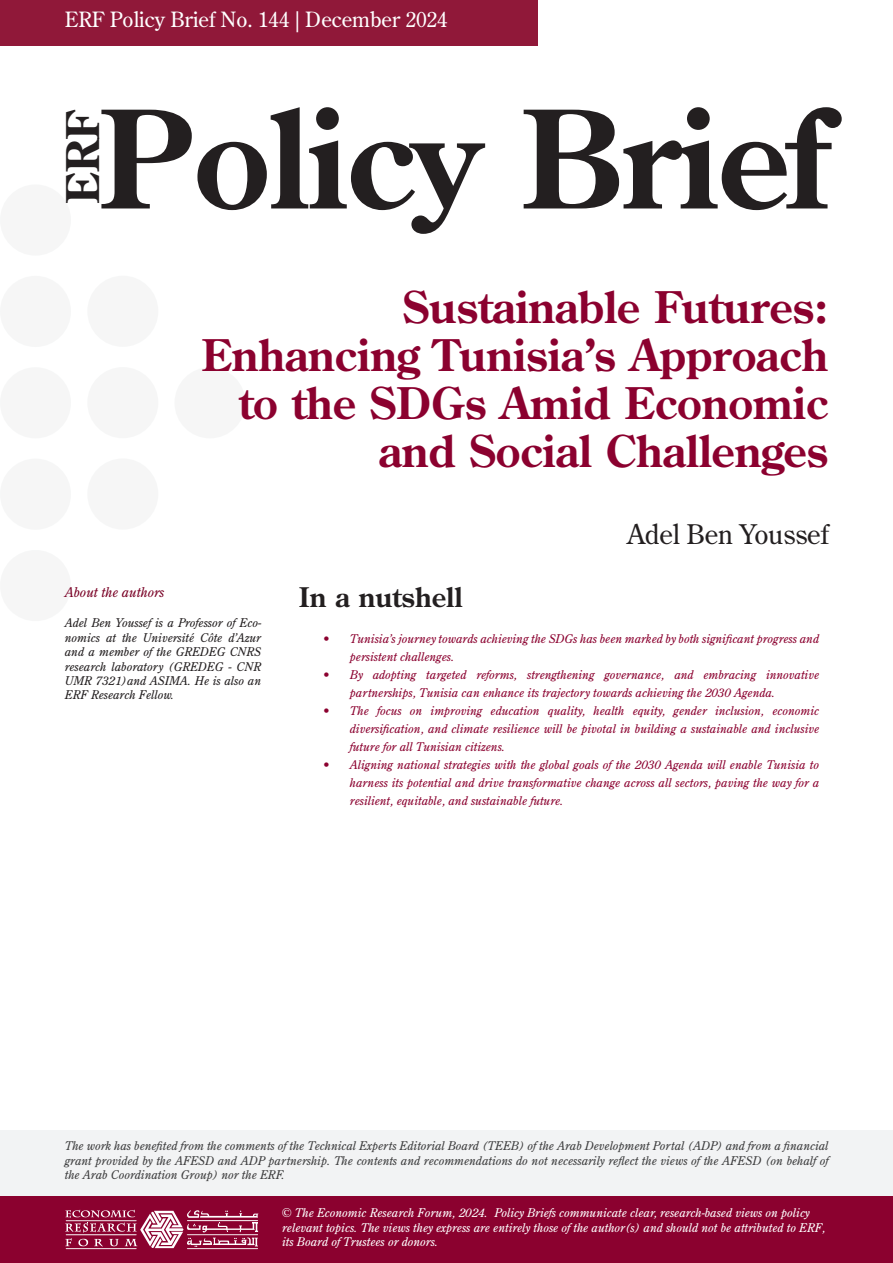
<style>
.page{position:relative;width:893px;height:1263px;background:#fff}
.page>*{position:absolute;margin:0;border:0;box-sizing:border-box;transform-origin:0 0}
.t1{font:700 135px "Century Old Style Std";letter-spacing:-.015em;color:#231f20}
.t2{font:700 45px "Century Old Style Std";color:#231f20}
.t3{font:700 43.5px/48px "Century Old Style Std";letter-spacing:-.005em;color:#8b012f;text-align:right}
.t4{font:27px "Century Old Style Std";letter-spacing:-.005em;color:#231f20}
.t5{font:700 27px "Century Old Style Std";color:#231f20}
.t6{font:21px "Century Old Style Std";color:#fff}
.t7{font:italic 13.5px "Century Old Style Std";color:#790025}
.t8{font:italic 12px/18px "Century Old Style Std";color:#8b012f}
.t9{font:italic 12px/14.4px "Century Old Style Std";color:#3e3e3f;text-align:justify}
.t10{font:italic 12px/14.4px "Century Old Style Std";color:#fff}
.t11{font:italic 12px/14.4px "Century Old Style Std";color:#231f20;text-align:justify}
</style>
<div class="page">
<div style="left:0;top:1130px;width:893px;height:66px;background:#f2f3f4"></div>
<div style="left:0;top:0;width:538px;height:45px;background:#901839"></div>
<div style="left:0;top:184px;width:71px;height:72px;background:#f6f6f6;border-radius:50%"></div>
<div style="left:0;top:276px;width:71px;height:71px;background:#f6f6f6;border-radius:50%"></div>
<div style="left:0;top:367px;width:71px;height:71px;background:#f6f6f6;border-radius:50%"></div>
<div style="left:0;top:459px;width:71px;height:71px;background:#f6f6f6;border-radius:50%"></div>
<div style="left:87px;top:276px;width:71px;height:71px;background:#f6f6f6;border-radius:50%"></div>
<div style="left:87px;top:367px;width:71px;height:71px;background:#f6f6f6;border-radius:50%"></div>
<div style="left:87px;top:458px;width:71px;height:72px;background:#f6f6f6;border-radius:50%"></div>
<div style="left:174px;top:367px;width:71px;height:71px;background:#f6f6f6;border-radius:50%"></div>
<div style="left:0;top:1196px;width:893px;height:67px;background:#8b012f"></div>
<svg style="left:65px;top:1210px;width:194px;height:39px"></svg>
<h3 class="t6" style="left:65px;top:6px;width:384px">ERF Policy Brief No. 144 | December 2024</h3>
<h1 class="t1" style="left:98px;top:70px;width:732px">Policy Brief</h1>
<h2 class="t2" style="left:53px;top:204px;width:96px;rotate:-90deg">ERF</h2>
<h3 class="t3" style="left:201px;top:282px;width:629px">Sustainable Futures:<br>Enhancing Tunisia’s Approach to the SDGs Amid Economic and Social Challenges</h3>
<p class="t7" style="left:65px;top:583px;width:101px">About the authors</p>
<p class="t11" style="left:65px;top:616px;width:198px">Adel Ben Youssef is a Professor of Eco&shy;nomics at the Université Côte d’Azur and a member of the GREDEG CNRS research laboratory (GREDEG - CNR UMR 7321)and ASIMA. He is also an ERF Research Fellow.</p>
<h3 class="t4" style="left:627px;top:516px;width:203px">Adel Ben Youssef</h3>
<h3 class="t5" style="left:299px;top:580px;width:165px">In a nutshell</h3>
<p class="t8" style="left:350px;top:630px;width:471px;text-indent:-27px">• Tunisia’s journey towards achieving the SDGs has been marked by both significant progress and persistent challenges.</p>
<p class="t8" style="left:350px;top:666px;width:471px;text-indent:-27px">• By adopting targeted reforms, strengthening governance, and embracing innovative partnerships, Tunisia can enhance its trajectory towards achieving the 2030 Agenda.</p>
<p class="t8" style="left:350px;top:702px;width:471px;text-align:justify;text-indent:-27px">• The focus on improving education quality, health equity, gender inclusion, economic diversification, and climate resilience will be pivotal in building a sustainable and inclusive future for all Tunisian citizens.</p>
<p class="t8" style="left:350px;top:756px;width:471px;text-align:justify;text-indent:-27px">• Aligning national strategies with the global goals of the 2030 Agenda will enable Tunisia to harness its potential and drive transformative change across all sectors, paving the way for a resilient, equitable, and sustainable future.</p>
<p class="t9" style="left:65px;top:1138px;width:765px">The work has benefited from the comments of the Technical Experts Editorial Board (TEEB) of the Arab Development Portal (ADP) and from a financial grant provided by the AFESD and ADP partnership. The contents and recommendations do not necessarily reflect the views of the AFESD (on behalf of the Arab Coordination Group) nor the ERF.</p>
<p class="t10" style="left:282px;top:1206px;width:545px">© The Economic Research Forum, 2024. Policy Briefs communicate clear, research-based views on policy relevant topics. The views they express are entirely those of the author(s) and should not be attributed to ERF, its Board of Trustees or donors.</p>
</div>
